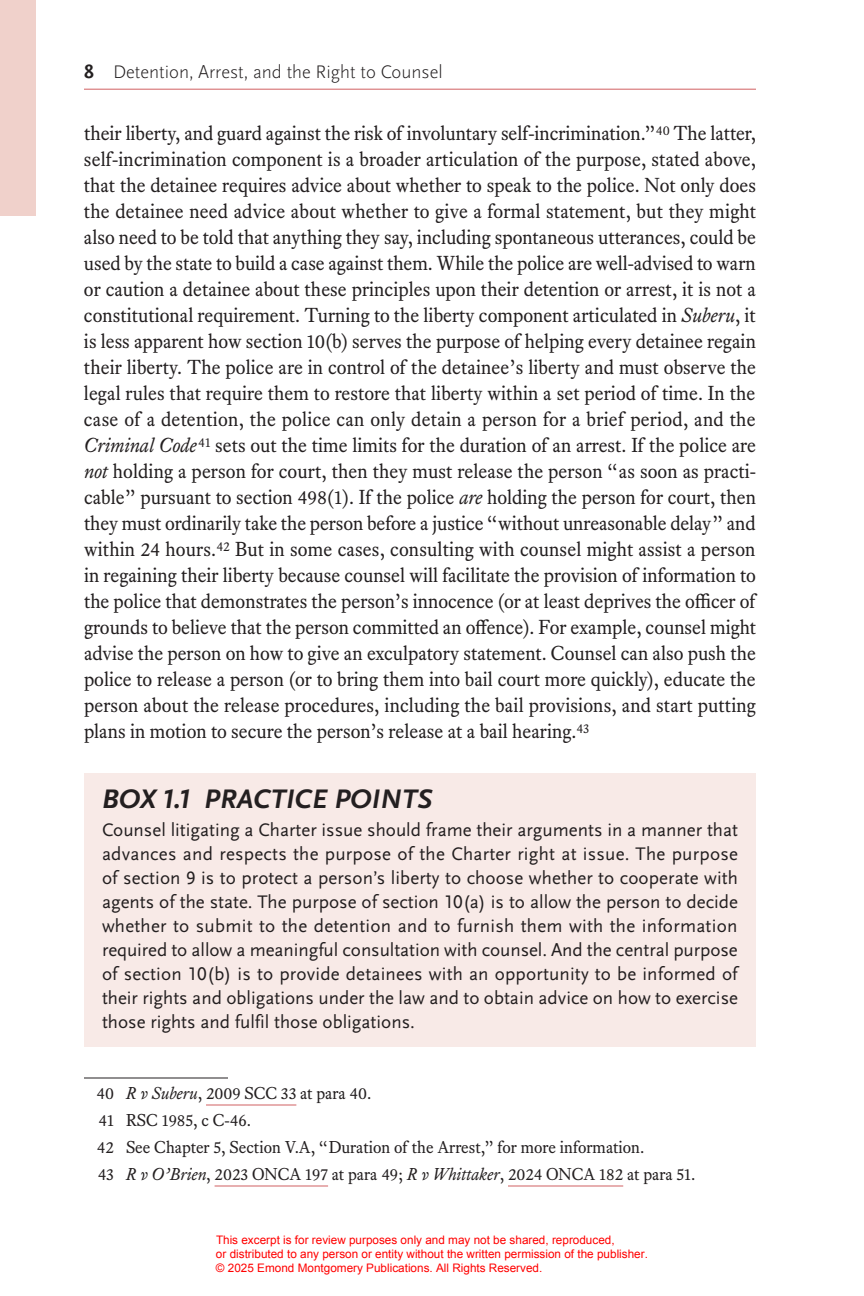
<style>
.page{position:relative;width:864px;height:1296px;background:#fff}
.page>*{position:absolute;margin:0;border:0;box-sizing:border-box;transform-origin:0 0}
.t1{font:italic 700 28px "Scala Sans OT";letter-spacing:.01em;color:#231f20}
.t2{font:20px/26px "Equity Text B";color:#231f20;text-align:justify}
.t3{font:19px/24px "Scala Sans OT";color:#231f20;text-align:justify}
.t4{font:300 19px "Scala Sans OT";color:#231f20}
.t5{font:17px/27px "Equity Text B";color:#231f20}
.t6{font:11.8px/14px "Arial";color:#f00}
.s1{font-weight:700;font-size:20px}
.s2{font-style:italic}
</style>
<div class="page">
<hr style="left:84px;top:89px;width:672px;height:1px;background:#d16062">
<div style="left:0;top:0;width:36px;height:216px;background:#f0d1cb"></div>
<div style="left:84px;top:773px;width:672px;height:56px;background:#f8eae7"></div>
<div style="left:84px;top:808px;width:672px;height:239px;background:#f8eae7"></div>
<hr style="left:84px;top:1078px;width:144px;height:1px;background:#231f20">
<hr style="left:206px;top:1105px;width:90px;height:1px;background:#d16062">
<hr style="left:215px;top:1186px;width:113px;height:1px;background:#d16062">
<hr style="left:508px;top:1186px;width:115px;height:1px;background:#d16062">
<p class="t4" style="left:84px;top:61px;width:360px"><span class="s1">8</span> Detention, Arrest, and the Right to Counsel</p>
<p class="t2" style="left:84px;top:120px;width:674px">their liberty, and guard against the risk of involuntary self-incrimination.”<sup>40</sup> The latter, self-incrimination component is a broader articulation of the purpose, stated above, that the detainee requires advice about whether to speak to the police. Not only does the detainee need advice about whether to give a formal statement, but they might also need to be told that anything they say, including spontaneous utterances, could be used by the state to build a case against them. While the police are well-advised to warn or caution a detainee about these principles upon their detention or arrest, it is not a constitutional requirement. Turning to the liberty component articulated in <span class="s2">Suberu</span>, it is less apparent how section 10(b) serves the purpose of helping every detainee regain their liberty. The police are in control of the detainee’s liberty and must observe the legal rules that require them to restore that liberty within a set period of time. In the case of a detention, the police can only detain a person for a brief period, and the <span class="s2">Criminal Code</span><sup>41</sup> sets out the time limits for the duration of an arrest. If the police are <span class="s2">not</span> holding a person for court, then they must release the person “as soon as practi&shy;cable” pursuant to section 498(1). If the police <span class="s2">are</span> holding the person for court, then they must ordinarily take the person before a justice “without unreasonable delay” and within 24 hours.<sup>42</sup> But in some cases, consulting with counsel might assist a person in regaining their liberty because counsel will facilitate the provision of information to the police that demonstrates the person’s innocence (or at least deprives the officer of grounds to believe that the person committed an offence). For example, counsel might advise the person on how to give an exculpatory statement. Counsel can also push the police to release a person (or to bring them into bail court more quickly), educate the person about the release procedures, including the bail provisions, and start putting plans in motion to secure the person’s release at a bail hearing.<sup>43</sup></p>
<h1 class="t1" style="left:102px;top:783px;width:332px">BOX 1.1 PRACTICE POINTS</h1>
<p class="t3" style="left:102px;top:818px;width:638px">Counsel litigating a Charter issue should frame their arguments in a manner that advances and respects the purpose of the Charter right at issue. The purpose of section 9 is to protect a person’s liberty to choose whether to cooperate with agents of the state. The purpose of section 10(a) is to allow the person to decide whether to submit to the detention and to furnish them with the information required to allow a meaningful consultation with counsel. And the central purpose of section 10(b) is to provide detainees with an opportunity to be informed of their rights and obligations under the law and to obtain advice on how to exercise those rights and fulfil those obligations.</p>
<p class="t5" style="left:97px;top:1080px;width:600px">40 <span class="s2">R v Suberu</span>, 2009 SCC 33 at para 40.<br>41 RSC 1985, c C-46.<br>42 See Chapter 5, Section V.A, “Duration of the Arrest,” for more information.<br>43 <span class="s2">R v O’Brien</span>, 2023 ONCA 197 at para 49; <span class="s2">R v Whittaker</span>, 2024 ONCA 182 at para 51.</p>
<p class="t6" style="left:216px;top:1233px;width:433px">This excerpt is for review purposes only and may not be shared, reproduced,<br>or distributed to any person or entity without the written permission of the publisher. © 2025 Emond Montgomery Publications. All Rights Reserved.</p>
</div>
